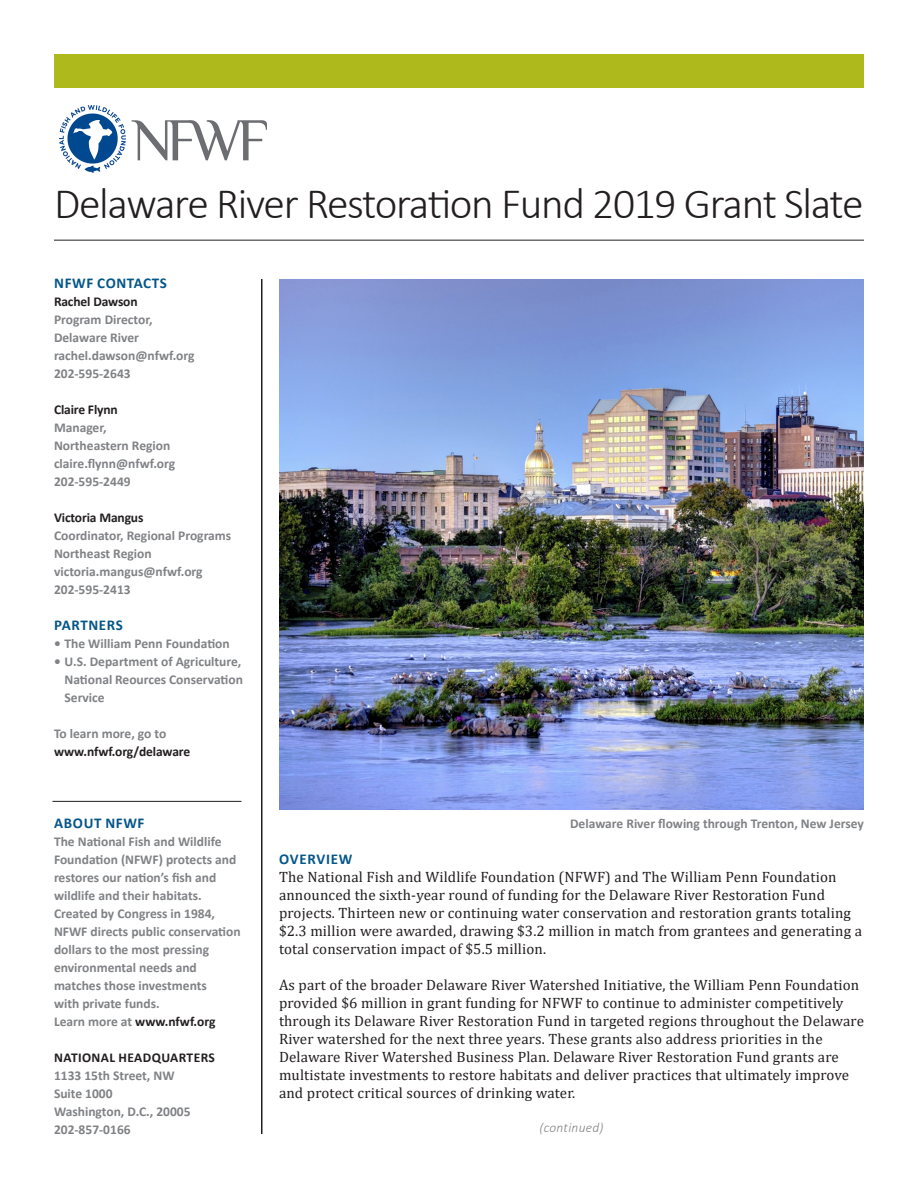
<style>
.page{position:relative;width:918px;height:1188px;background:#fff}
.page>*{position:absolute;margin:0;border:0;box-sizing:border-box;transform-origin:0 0}
.t1{font:300 43.5px "Calibri";letter-spacing:-.03em;color:#231f20}
.t2{font:15px/18px "Cambria";letter-spacing:.01em;color:#231f20}
.t3{font:700 15px "Calibri";letter-spacing:.04em;color:#055689}
.t4{font:700 13.5px/18px "Calibri";color:#808285}
.t5{font:700 13.5px/18px "Calibri";letter-spacing:-.01em;color:#231f20}
.t6{font:700 13.5px/18px "Calibri";letter-spacing:.02em;color:#231f20}
.t7{font:italic 300 13.5px "Calibri";letter-spacing:.02em;color:#808285}
.s1{color:#808285}
</style>
<div class="page">
<hr style="left:261px;top:279px;width:1px;height:855px;background:#231f20">
<hr style="left:54px;top:240px;width:810px;height:1px;background:#231f20">
<div style="left:54px;top:54px;width:810px;height:33px;background:#aeb91c"></div>
<img style="left:59px;top:105px;width:207px;height:68px">
<hr style="left:52px;top:801px;width:190px;height:1px;background:#231f20">
<img style="left:279px;top:279px;width:585px;height:531px">
<p class="t1" style="left:54px;top:177px;width:811px">Delaware River Restoration Fund 2019 Grant Slate</p>
<p class="t3" style="left:54px;top:272px;width:114px">NFWF CONTACTS</p>
<p class="t5" style="left:54px;top:292px;width:85px">Rachel Dawson</p>
<p class="t4" style="left:54px;top:310px;width:100px">Program Director,</p>
<p class="t4" style="left:54px;top:328px;width:87px">Delaware River</p>
<p class="t4" style="left:54px;top:346px;width:142px">rachel.dawson@nfwf.org</p>
<p class="t4" style="left:54px;top:364px;width:78px">202-595-2643</p>
<p class="t5" style="left:54px;top:400px;width:65px">Claire Flynn</p>
<p class="t4" style="left:54px;top:418px;width:54px">Manager,</p>
<p class="t4" style="left:54px;top:436px;width:118px">Northeastern Region</p>
<p class="t4" style="left:54px;top:454px;width:123px">claire.flynn@nfwf.org</p>
<p class="t4" style="left:54px;top:472px;width:78px">202-595-2449</p>
<p class="t5" style="left:54px;top:508px;width:91px">Victoria Mangus</p>
<p class="t4" style="left:54px;top:526px;width:179px">Coordinator, Regional Programs</p>
<p class="t4" style="left:54px;top:544px;width:99px">Northeast Region</p>
<p class="t4" style="left:54px;top:562px;width:150px">victoria.mangus@nfwf.org</p>
<p class="t4" style="left:54px;top:580px;width:78px">202-595-2413</p>
<p class="t3" style="left:54px;top:614px;width:70px">PARTNERS</p>
<p class="t4" style="left:54px;top:634px;width:177px">• The William Penn Foundation</p>
<p class="t4" style="left:64px;top:652px;width:180px;text-align:justify;text-indent:-10px">• U.S. Department of Agriculture, National Reources Conservation Service</p>
<p class="t5" style="left:54px;top:724px;width:138px"><span class="s1">To learn more, go to </span>www.nfwf.org/delaware</p>
<p class="t3" style="left:54px;top:812px;width:92px">ABOUT NFWF</p>
<p class="t4" style="left:570px;top:814px;width:295px">Delaware River flowing through Trenton, New Jersey</p>
<p class="t4" style="left:54px;top:832px;width:184px">The National Fish and Wildlife<br>Foundation (NFWF) protects and restores our nation’s fish and wildlife and their habitats.</p>
<p class="t4" style="left:54px;top:904px;width:188px">Created by Congress in 1984,<br>NFWF directs public conservation dollars to the most pressing environmental needs and matches those investments<br>with private funds.</p>
<p class="t5" style="left:54px;top:1012px;width:163px"><span class="s1">Learn more at</span> www.nfwf.org</p>
<p class="t6" style="left:54px;top:1048px;width:162px">NATIONAL HEADQUARTERS<br><span class="s1">1133 15th Street, NW</span></p>
<p class="t4" style="left:54px;top:1084px;width:60px">Suite 1000</p>
<p class="t4" style="left:54px;top:1102px;width:138px">Washington, D.C., 20005<br>202-857-0166</p>
<p class="t3" style="left:279px;top:848px;width:75px">OVERVIEW</p>
<p class="t2" style="left:279px;top:868px;width:585px">The National Fish and Wildlife Foundation (NFWF) and The William Penn Foundation announced the sixth-year round of funding for the Delaware River Restoration Fund projects. Thirteen new or continuing water conservation and restoration grants totaling $2.3 million were awarded, drawing $3.2 million in match from grantees and generating a total conservation impact of $5.5 million.</p>
<p class="t2" style="left:279px;top:976px;width:587px">As part of the broader Delaware River Watershed Initiative, the William Penn Foundation provided $6 million in grant funding for NFWF to continue to administer competitively through its Delaware River Restoration Fund in targeted regions throughout the Delaware River watershed for the next three years. These grants also address priorities in the Delaware River Watershed Business Plan. Delaware River Restoration Fund grants are multistate investments to restore habitats and deliver practices that ultimately improve and protect critical sources of drinking water.</p>
<p class="t7" style="left:539px;top:1119px;width:66px">(continued)</p>
</div>
